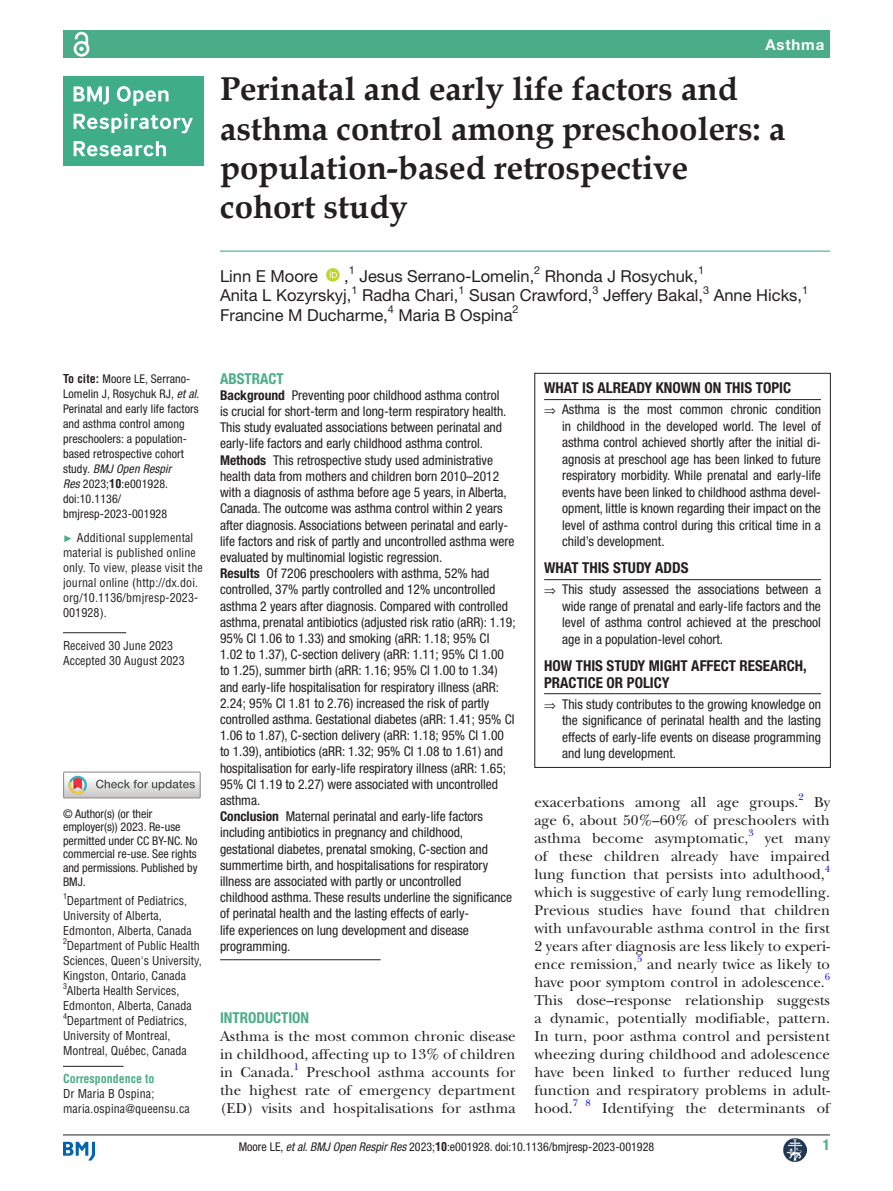
<style>
.page{position:relative;width:893px;height:1191px;background:#fff}
.page>*{position:absolute;margin:0;border:0;box-sizing:border-box;transform-origin:0 0}
.t1{font:700 33px/39px "Book Antiqua";color:#231f20}
.t2{font:16.5px/19.5px "Helvetica Neue LT Std";color:#231f20}
.t3{font:15px/18px "New Baskerville";color:#231f20;text-align:justify}
.t4{font:700 condensed 15px/16.5px "Helvetica Neue LT Std";color:#231f20}
.t5{font:700 condensed 15px "Helvetica Neue LT Std";color:#4bad87}
.t6{font:700 15px "Helvetica Neue LT Std";letter-spacing:.055em;color:#fff}
.t7{font:condensed 13.5px/16.2px "Helvetica Neue LT Std";color:#231f20;text-align:justify}
.t8{font:condensed 12px/15px "Helvetica LT Std";color:#231f20}
.t9{font:condensed 12px/15px "Helvetica Neue LT Std";letter-spacing:.01em;color:#231f20}
.t10{font:700 condensed 12px "Helvetica";color:#4bad87}
.t11{font:9.9px "New Baskerville";color:#00f}
.t12{font:condensed 7.95px "Helvetica LT Std";color:#231f20}
.s1{font-family:"Helvetica";font-weight:700}
.s2{font-style:italic}
.s3{font-family:"Arial";font-stretch:normal;font-size:9.75px;color:#4bad87}
.s4{font-weight:700}
</style>
<div class="page">
<svg style="left:63px;top:1141px;width:32px;height:19px"></svg>
<hr style="left:63px;top:1134px;width:767px;height:1px;background:#231f20">
<img style="left:783px;top:1138px;width:23px;height:23px">
<div style="left:63px;top:771px;width:138px;height:27px;border:1px solid #969090"></div>
<svg style="left:64px;top:772px;width:136px;height:26px"></svg>
<hr style="left:63px;top:632px;width:63px;height:1px;background:#231f20">
<hr style="left:63px;top:1066px;width:61px;height:1px;background:#231f20">
<div style="left:63px;top:76px;width:140px;height:90px;background:#3fae88"></div>
<svg style="left:74px;top:86px;width:35px;height:19px"></svg>
<svg style="left:117px;top:86px;width:52px;height:20px"></svg>
<svg style="left:74px;top:113px;width:119px;height:20px"></svg>
<svg style="left:74px;top:141px;width:92px;height:15px"></svg>
<hr style="left:220px;top:250px;width:610px;height:2px;background:#4bad87">
<svg style="left:326px;top:268px;width:14px;height:14px"></svg>
<div style="left:63px;top:31px;width:767px;height:27px;background:#4bad87"></div>
<svg style="left:72px;top:30px;width:20px;height:27px"></svg>
<hr style="left:220px;top:959px;width:161px;height:1px;background:#231f20">
<hr style="left:544px;top:399px;width:277px;height:1px;background:#231f20">
<hr style="left:544px;top:579px;width:277px;height:1px;background:#231f20">
<hr style="left:544px;top:693px;width:277px;height:1px;background:#231f20">
<div style="left:534px;top:373px;width:297px;height:395px;border:1px solid #231f20"></div>
<p class="t6" style="left:765px;top:35px;width:60px">Asthma</p>
<h1 class="t1" style="left:220px;top:70px;width:567px">Perinatal and early life factors and asthma control among preschoolers: a population-based retrospective cohort study</h1>
<p class="t2" style="left:220px;top:266px;width:590px;text-indent:124px">,<sup>1</sup> Jesus Serrano-Lomelin,<sup>2</sup> Rhonda J Rosychuk,<sup>1<br></sup>Anita L Kozyrskyj,<sup>1</sup> Radha Chari,<sup>1</sup> Susan Crawford,<sup>3</sup> Jeffery Bakal,<sup>3</sup> Anne Hicks,<sup>1<br></sup>Francine M Ducharme,<sup>4</sup> Maria B Ospina<sup>2</sup></p>
<p class="t2" style="left:220px;top:266px;width:99px">Linn E Moore</p>
<p class="t9" style="left:63px;top:371px;width:138px"><span class="s1">To cite:</span> Moore LE, Serrano-<br>Lomelin J, Rosychuk RJ, <span class="s2">et al</span>.<br>Perinatal and early life factors and asthma control among preschoolers: a population&shy;based retrospective cohort study. <span class="s2">BMJ Open Respir<br>Res</span> 2023;<span class="s1">10</span>:e001928. doi:10.1136/ bmjresp-2023-001928</p>
<p class="t8" style="left:63px;top:529px;width:141px"><span class="s3">►</span> Additional supplemental material is published online only. To view, please visit the journal online (http://dx.doi. org/10.1136/bmjresp-2023-<br>001928).</p>
<p class="t8" style="left:63px;top:637px;width:123px">Received 30 June 2023<br>Accepted 30 August 2023</p>
<p class="t9" style="left:63px;top:807px;width:136px;line-height:13.5px">© Author(s) (or their employer(s)) 2023. Re-use permitted under CC BY-NC. No commercial re-use. See rights and permissions. Published by<br>BMJ.</p>
<p class="t12" style="left:63px;top:891px;width:5px">1</p>
<p class="t8" style="left:63px;top:892px;width:130px;text-indent:4px">Department of Pediatrics,<br>University of Alberta,<br>Edmonton, Alberta, Canada</p>
<p class="t12" style="left:63px;top:936px;width:5px">2</p>
<p class="t8" style="left:63px;top:937px;width:140px;text-indent:4px">Department of Public Health<br>Sciences, Queen's University,<br>Kingston, Ontario, Canada</p>
<p class="t12" style="left:63px;top:981px;width:5px">3</p>
<p class="t8" style="left:63px;top:982px;width:130px;text-indent:4px">Alberta Health Services,<br>Edmonton, Alberta, Canada<br><sup>4</sup>Department of Pediatrics,<br>University of Montreal,<br>Montreal, Québec, Canada</p>
<p class="t10" style="left:63px;top:1071px;width:93px">Correspondence to</p>
<p class="t8" style="left:63px;top:1086px;width:128px">Dr Maria B Ospina; maria.ospina@queensu.ca</p>
<p class="t5" style="left:220px;top:369px;width:65px">ABSTRACT</p>
<p class="t7" style="left:220px;top:387px;width:297px;text-align:left"><span class="s4">Background</span> Preventing poor childhood asthma control<br>is crucial for short-term and long-term respiratory health.<br>This study evaluated associations between perinatal and early-life factors and early childhood asthma control.<br><span class="s4">Methods</span> This retrospective study used administrative health data from mothers and children born 2010–2012 with a diagnosis of asthma before age 5 years, in Alberta, Canada. The outcome was asthma control within 2 years after diagnosis. Associations between perinatal and early&shy;life factors and risk of partly and uncontrolled asthma were evaluated by multinomial logistic regression.<br><span class="s4">Results</span> Of 7206 preschoolers with asthma, 52% had controlled, 37% partly controlled and 12% uncontrolled asthma 2 years after diagnosis. Compared with controlled asthma, prenatal antibiotics (adjusted risk ratio (aRR): 1.19; 95% CI 1.06 to 1.33) and smoking (aRR: 1.18; 95% CI<br>1.02 to 1.37), C-section delivery (aRR: 1.11; 95% CI 1.00 to 1.25), summer birth (aRR: 1.16; 95% CI 1.00 to 1.34) and early-life hospitalisation for respiratory illness (aRR:<br>2.24; 95% CI 1.81 to 2.76) increased the risk of partly controlled asthma. Gestational diabetes (aRR: 1.41; 95% CI 1.06 to 1.87), C-section delivery (aRR: 1.18; 95% CI 1.00 to 1.39), antibiotics (aRR: 1.32; 95% CI 1.08 to 1.61) and hospitalisation for early-life respiratory illness (aRR: 1.65; 95% CI 1.19 to 2.27) were associated with uncontrolled asthma.<br><span class="s4">Conclusion</span> Maternal perinatal and early-life factors including antibiotics in pregnancy and childhood, gestational diabetes, prenatal smoking, C-section and summertime birth, and hospitalisations for respiratory illness are associated with partly or uncontrolled<br>childhood asthma. These results underline the significance of perinatal health and the lasting effects of early-<br>life experiences on lung development and disease programming.</p>
<p class="t5" style="left:220px;top:1008px;width:91px">INTRODUCTION</p>
<p class="t3" style="left:220px;top:1027px;width:297px">Asthma is the most common chronic disease in childhood, affecting up to 13% of children in Canada.</p>
<p class="t11" style="left:294px;top:1061px;width:7px">1</p>
<p class="t3" style="left:220px;top:1063px;width:297px;text-indent:86px">Preschool asthma accounts for the highest rate of emergency department (ED) visits and hospitalisations for asthma</p>
<p class="t4" style="left:544px;top:379px;width:248px">WHAT IS ALREADY KNOWN ON THIS TOPIC</p>
<p class="t7" style="left:562px;top:401px;width:260px;text-indent:-18px">⇒ Asthma is the most common chronic condition in childhood in the developed world. The level of asthma control achieved shortly after the initial di&shy;agnosis at preschool age has been linked to future respiratory morbidity. While prenatal and early-life events have been linked to childhood asthma devel&shy;opment, little is known regarding their impact on the level of asthma control during this critical time in a child’s development.</p>
<p class="t4" style="left:544px;top:559px;width:146px">WHAT THIS STUDY ADDS</p>
<p class="t7" style="left:562px;top:581px;width:260px;text-indent:-18px">⇒ This study assessed the associations between a wide range of prenatal and early-life factors and the level of asthma control achieved at the preschool age in a population-level cohort.</p>
<p class="t4" style="left:544px;top:657px;width:264px">HOW THIS STUDY MIGHT AFFECT RESEARCH,<br>PRACTICE OR POLICY</p>
<p class="t7" style="left:562px;top:695px;width:260px;text-indent:-18px">⇒ This study contributes to the growing knowledge on the significance of perinatal health and the lasting effects of early-life events on disease programming and lung development.</p>
<p class="t3" style="left:534px;top:793px;width:297px">exacerbations among all age groups.<sup>2</sup> By age 6, about 50%–60% of preschoolers with asthma become asymptomatic,</p>
<p class="t11" style="left:748px;top:827px;width:7px">3</p>
<p class="t3" style="left:534px;top:829px;width:297px;text-indent:230px">yet many of these children already have impaired lung function that persists into adulthood,</p>
<p class="t11" style="left:825px;top:863px;width:7px">4</p>
<p class="t3" style="left:534px;top:883px;width:297px">which is suggestive of early lung remodelling.<br>Previous studies have found that children with unfavourable asthma control in the first 2 years after diagnosis are less likely to experi&shy;ence remission,</p>
<p class="t11" style="left:637px;top:953px;width:7px">5</p>
<p class="t3" style="left:534px;top:955px;width:297px;text-indent:113px">and nearly twice as likely to have poor symptom control in adolescence.</p>
<p class="t11" style="left:825px;top:971px;width:7px">6</p>
<p class="t3" style="left:534px;top:991px;width:297px">This dose–response relationship suggests a dynamic, potentially modifiable, pattern.<br>In turn, poor asthma control and persistent wheezing during childhood and adolescence have been linked to further reduced lung function and respiratory problems in adult&shy;hood.</p>
<p class="t11" style="left:573px;top:1097px;width:19px">7 8</p>
<p class="t3" style="left:602px;top:1099px;width:229px">Identifying the determinants of</p>
<p class="t9" style="left:239px;top:1138px;width:417px">Moore LE, <span class="s2">et al</span>. <span class="s2">BMJ Open Respir Res</span> 2023;<span class="s1">10</span>:e001928. doi:10.1136/bmjresp-2023-001928</p>
<p class="t5" style="left:823px;top:1135px;width:9px">1</p>
</div>
